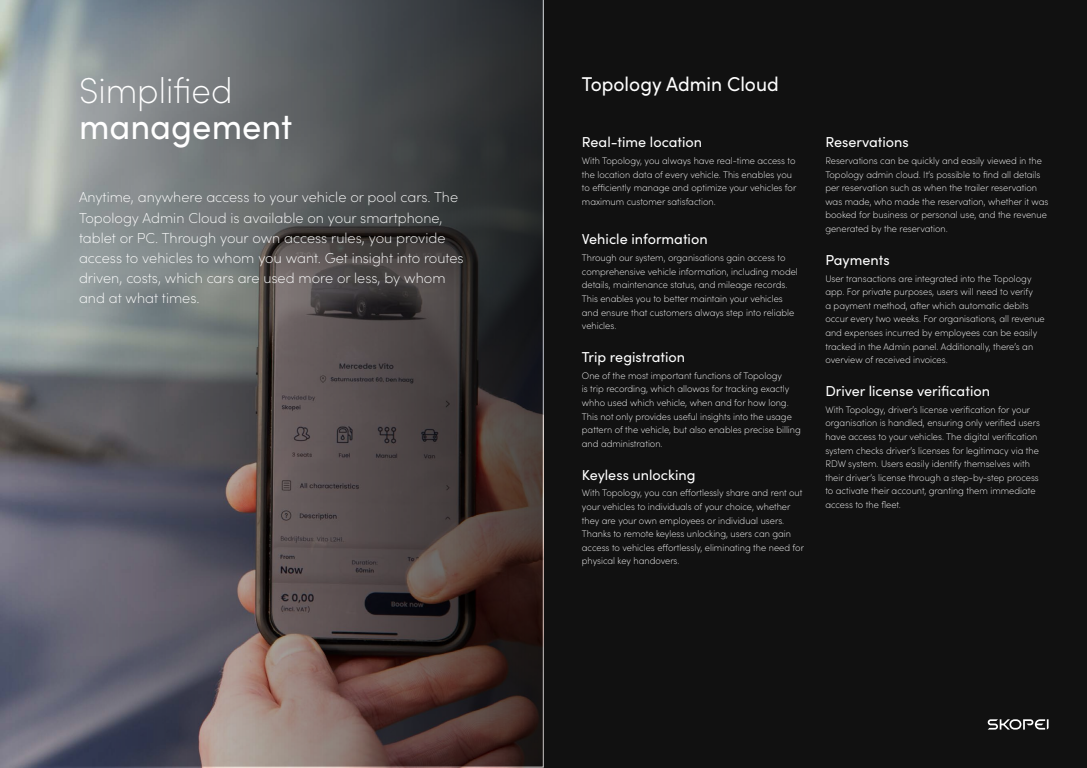
<style>
.page{position:relative;width:1087px;height:768px;background:#fff}
.page>*{position:absolute;margin:0;border:0;box-sizing:border-box;transform-origin:0 0}
.t1{font:200 36px "Sofia Pro";color:#fff;scale:.96 1}
.t2{font:36px "Sofia Pro";color:#fff;scale:.96 1}
.t3{font:20px "Sofia Pro";color:#fff;scale:.96 1}
.t4{font:200 14.4px/20.2px "Sofia Pro";color:#fff}
.t5{font:14.4px "Sofia Pro";color:#fff}
.t6{font:200 9.6px/13.6px "Sofia Pro";color:#fff;scale:.96 1}
</style>
<div class="page">
<div style="left:543px;top:0;width:543px;height:768px;background:#111"></div>
<svg style="left:0;top:0;width:543px;height:767px;background:#5d5b5d"></svg>
<svg style="left:987px;top:719px;width:61px;height:11px"></svg>
<h1 class="t1" style="left:79px;top:64px;width:161px">Simplified</h1>
<h1 class="t2" style="left:79px;top:100px;width:224px">management</h1>
<p class="t4" style="left:79px;top:186px;width:386px">Anytime, anywhere access to your vehicle or pool cars. The Topology Admin Cloud is available on your smartphone, tablet or PC. Through your own access rules, you provide access to vehicles to whom you want. Get insight into routes driven, costs, which cars are used more or less, by whom and at what times.</p>
<h2 class="t3" style="left:582px;top:70px;width:206px">Topology Admin Cloud</h2>
<h3 class="t5" style="left:582px;top:132px;width:122px">Real-time location</h3>
<p class="t6" style="left:582px;top:153px;width:225px">With Topology, you always have real-time access to the location data of every vehicle. This enables you to efficiently manage and optimize your vehicles for maximum customer satisfaction.</p>
<h3 class="t5" style="left:582px;top:229px;width:127px">Vehicle information</h3>
<p class="t6" style="left:582px;top:250px;width:226px">Through our system, organisations gain access to comprehensive vehicle information, including model details, maintenance status, and mileage records.<br>This enables you to better maintain your vehicles and ensure that customers always step into reliable vehicles.</p>
<h3 class="t5" style="left:582px;top:346px;width:105px">Trip registration</h3>
<p class="t6" style="left:582px;top:368px;width:229px">One of the most important functions of Topology<br>is trip recording, which allowas for tracking exactly whho used which vehicle, when and for how long.<br>This not only provides useful insights into the usage pattern of the vehicle, but also enables precise billing and administration.</p>
<h3 class="t5" style="left:582px;top:464px;width:115px">Keyless unlocking</h3>
<p class="t6" style="left:582px;top:486px;width:233px">With Topology, you can effortlessly share and rent out your vehicles to individuals of your choice, whether they are your own employees or individual users.<br>Thanks to remote keyless unlocking, users can gain access to vehicles effortlessly, eliminating the need for physical key handovers.</p>
<h3 class="t5" style="left:825px;top:132px;width:85px">Reservations</h3>
<p class="t6" style="left:825px;top:153px;width:234px">Reservations can be quickly and easily viewed in the Topology admin cloud. It’s possible to find all details per reservation such as when the trailer reservation was made, who made the reservation, whether it was booked for business or personal use, and the revenue generated by the reservation.</p>
<h3 class="t5" style="left:825px;top:249px;width:66px">Payments</h3>
<p class="t6" style="left:825px;top:271px;width:230px">User transactions are integrated into the Topology app. For private purposes, users will need to verify<br>a payment method, after which automatic debits occur every two weeks. For organisations, all revenue and expenses incurred by employees can be easily tracked in the Admin panel. Additionally, there’s an overview of received invoices.</p>
<h3 class="t5" style="left:825px;top:380px;width:166px">Driver license verification</h3>
<p class="t6" style="left:825px;top:402px;width:225px">With Topology, driver’s license verification for your organisation is handled, ensuring only verified users have access to your vehicles. The digital verification system checks driver’s licenses for legitimacy via the RDW system. Users easily identify themselves with their driver’s license through a step-by-step process to activate their account, granting them immediate access to the fleet.</p>
</div>
